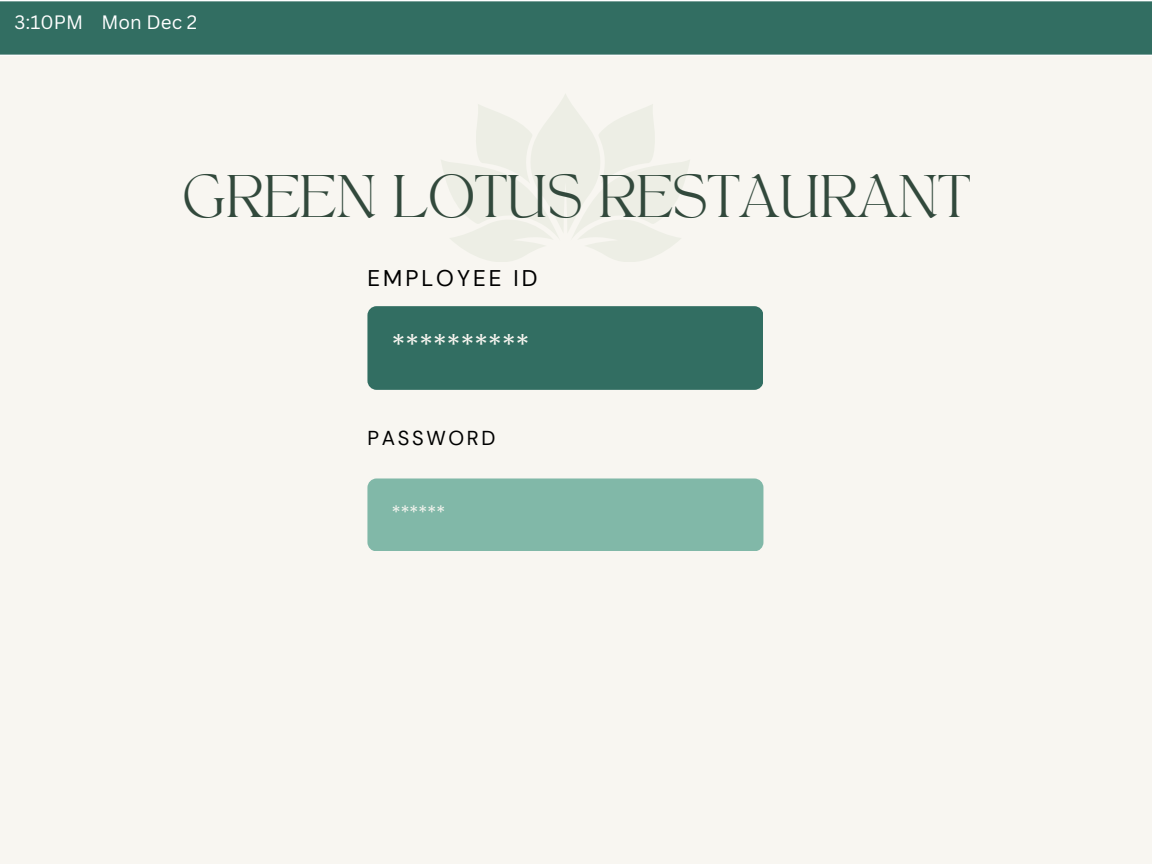
<style>
.page{position:relative;width:1152px;height:864px;background:#f8f6f1}
.page>*{position:absolute;margin:0;border:0;box-sizing:border-box;transform-origin:0 0}
.t1{font:42px "TANAEGEAN";color:#32493c}
.t2{font:300 28.65px "Poppins";color:#f8f6f1}
.t3{font:22.65px "DM Sans";letter-spacing:.13em;color:#000}
.t4{font:20.1px "DM Sans";letter-spacing:.13em;color:#000}
.t5{font:18.9px "Canva Sans";color:#fff}
.t6{font:300 18.6px "Poppins";color:#f8f6f1}
</style>
<div class="page">
<svg style="left:0;top:0;width:1152px;height:56px;background:#3b7569"></svg>
<svg style="left:441px;top:94px;width:249px;height:168px"></svg>
<div style="left:367px;top:306px;width:396px;height:84px;background:#326e62;border-radius:9px"></div>
<div style="left:367px;top:478px;width:396px;height:73px;background:#81b8a8;border-radius:9px"></div>
<h3 class="t5" style="left:15px;top:9px;width:184px">3:10PM Mon Dec 2</h3>
<p class="t1" style="left:182px;top:172px;width:789px">GREEN LOTUS RESTAURANT</p>
<h2 class="t3" style="left:367px;top:263px;width:172px">EMPLOYEE ID</h2>
<p class="t2" style="left:392px;top:328px;width:139px">**********</p>
<p class="t4" style="left:367px;top:425px;width:130px">PASSWORD</p>
<h1 class="t6" style="left:392px;top:501px;width:55px">******</h1>
</div>
